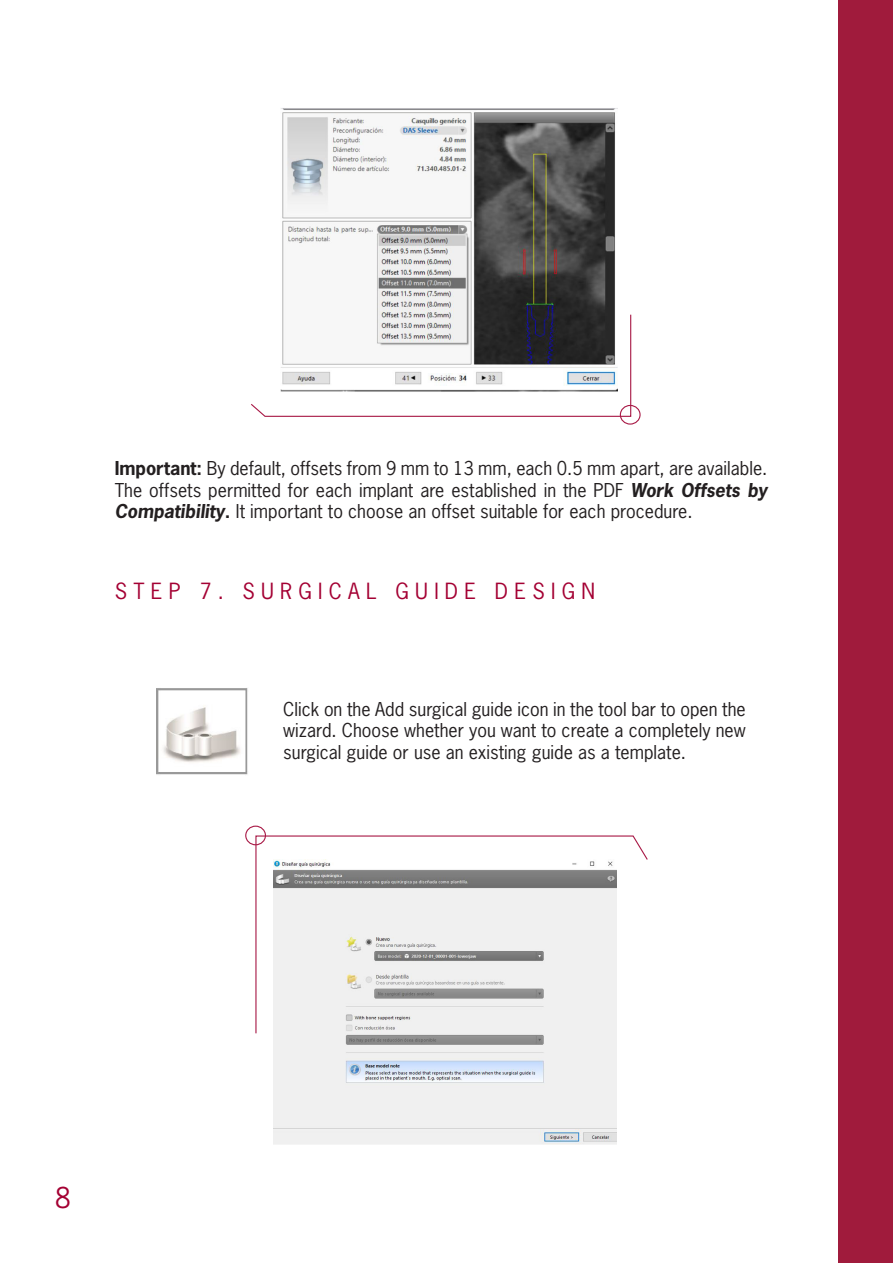
<style>
.page{position:relative;width:893px;height:1263px;background:#fff}
.page>*{position:absolute;margin:0;border:0;box-sizing:border-box;transform-origin:0 0}
.t1{font:27px "News Gothic Std";color:#a40133}
.t2{font:21px "News Gothic Std";letter-spacing:.3em;color:#a40133}
.t3{font:18px/21.6px "News Gothic Std";color:#231f20;text-align:justify}
.s1{font-weight:700}
.s2{font-weight:700;font-style:italic}
</style>
<div class="page">
<div style="left:838px;top:0;width:55px;height:1263px;background:#a01b3c"></div>
<img style="left:281px;top:108px;width:336px;height:206px">
<svg style="left:251px;top:314px;width:381px;height:103px"></svg>
<div style="left:620px;top:405px;width:21px;height:20px;border:1px solid #a81946;border-radius:50%"></div>
<img style="left:156px;top:688px;width:92px;height:87px">
<img style="left:273px;top:1034px;width:344px;height:110px">
<svg style="left:255px;top:835px;width:393px;height:199px"></svg>
<div style="left:245px;top:826px;width:21px;height:19px;border:1px solid #a81946;border-radius:50%"></div>
<p class="t3" style="left:115px;top:457px;width:654px"><span class="s1">Important:</span> By default, offsets from 9 mm to 13 mm, each 0.5 mm apart, are available.<br>The offsets permitted for each implant are established in the PDF <span class="s2">Work Offsets by Compatibility</span><span class="s1">.</span> It important to choose an offset suitable for each procedure.</p>
<p class="t2" style="left:115px;top:578px;width:482px">STEP 7. SURGICAL GUIDE DESIGN</p>
<p class="t3" style="left:283px;top:698px;width:464px">Click on the Add surgical guide icon in the tool bar to open the wizard. Choose whether you want to create a completely new surgical guide or use an existing guide as a template.</p>
<p class="t1" style="left:55px;top:1181px;width:17px">8</p>
</div>
